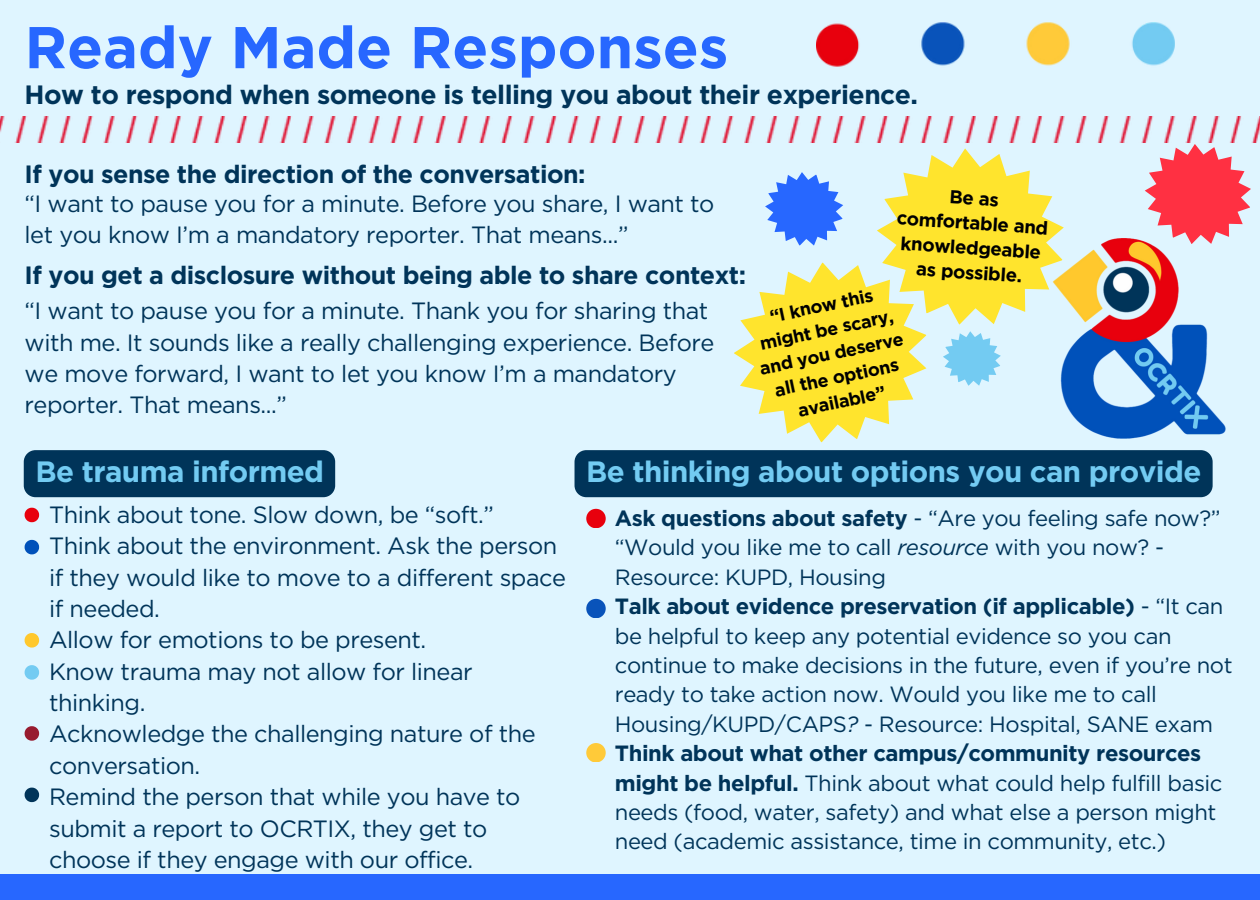
<style>
.page{position:relative;width:1260px;height:900px;background:#dff5ff}
.page>*{position:absolute;margin:0;border:0;box-sizing:border-box;transform-origin:0 0}
.t1{font:700 58.75px "Gotham";color:#2767ff}
.t2{font:700 29.5px "Gotham";letter-spacing:-.02em;color:#73cbf2}
.t3{font:700 26.5px "Gotham";letter-spacing:-.02em;color:#003459}
.t4{font:700 25px "Gotham";letter-spacing:-.02em;color:#003459}
.t5{font:23.5px/31.2px "Gotham";letter-spacing:-.02em;color:#003459}
.t6{font:22px/29.5px "Gotham";letter-spacing:-.02em;color:#003459}
.t7{font:700 18.5px/24.8px "Gotham";color:#000;text-align:center}
.t8{font:700 18px/24.5px "Gotham";color:#000;text-align:center}
.s1{font-weight:700}
.s2{font-style:italic}
</style>
<div class="page">
<div style="left:0;top:874px;width:1260px;height:26px;background:#2767ff"></div>
<img style="left:817px;top:22px;width:358px;height:45px">
<img style="left:0;top:116px;width:1260px;height:27px">
<svg style="left:25px;top:508px;width:14px;height:14px"></svg>
<svg style="left:25px;top:540px;width:14px;height:14px"></svg>
<svg style="left:25px;top:633px;width:14px;height:15px"></svg>
<svg style="left:25px;top:665px;width:14px;height:15px"></svg>
<svg style="left:25px;top:726px;width:14px;height:15px"></svg>
<svg style="left:587px;top:509px;width:19px;height:19px"></svg>
<svg style="left:587px;top:599px;width:19px;height:19px"></svg>
<svg style="left:587px;top:743px;width:19px;height:19px"></svg>
<div style="left:24px;top:450px;width:311px;height:47px;background:#003459;border-radius:12px"></div>
<div style="left:575px;top:450px;width:638px;height:47px;background:#003459;border-radius:12px"></div>
<img style="left:1064px;top:238px;width:162px;height:201px">
<svg style="left:1145px;top:144px;width:106px;height:100px"></svg>
<svg style="left:25px;top:788px;width:14px;height:14px"></svg>
<svg style="left:734px;top:148px;width:330px;height:295px"></svg>
<h3 class="t1" style="left:25px;top:12px;width:705px">Ready Made Responses</h3>
<h3 class="t3" style="left:25px;top:79px;width:895px">How to respond when someone is telling you about their experience.</h3>
<p class="t4" style="left:25px;top:159px;width:563px">If you sense the direction of the conversation:</p>
<h4 class="t5" style="left:25px;top:188px;width:691px">“I want to pause you for a minute. Before you share, I want to let you know I’m a mandatory reporter. That means...”</h4>
<p class="t4" style="left:25px;top:260px;width:723px">If you get a disclosure without being able to share context:</p>
<p class="t5" style="left:25px;top:295px;width:691px">“I want to pause you for a minute. Thank you for sharing that with me. It sounds like a really challenging experience. Before we move forward, I want to let you know I’m a mandatory reporter. That means...”</p>
<h2 class="t7" style="left:899px;top:180px;width:153px;rotate:4deg">Be as comfortable and knowledgeable as possible.</h2>
<p class="t8" style="left:747px;top:309px;width:148px;rotate:-12deg">“I know this might be scary, and you deserve all the options available”</p>
<h4 class="t2" style="left:36px;top:454px;width:290px">Be trauma informed</h4>
<h2 class="t2" style="left:586px;top:454px;width:617px">Be thinking about options you can provide</h2>
<h2 class="t5" style="left:49px;top:499px;width:519px">Think about tone. Slow down, be “soft.”<br>Think about the environment. Ask the person if they would like to move to a different space if needed.<br>Allow for emotions to be present.<br>Know trauma may not allow for linear thinking.<br>Acknowledge the challenging nature of the conversation.<br>Remind the person that while you have to submit a report to OCRTIX, they get to choose if they engage with our office.</h2>
<p class="t6" style="left:615px;top:503px;width:619px"><span class="s1">Ask questions about safety</span> - “Are you feeling safe now?” “Would you like me to call <span class="s2">resource</span> with you now? - Resource: KUPD, Housing<br><span class="s1">Talk about evidence preservation (if applicable)</span> - “It can be helpful to keep any potential evidence so you can continue to make decisions in the future, even if you’re not ready to take action now. Would you like me to call Housing/KUPD/CAPS<span class="s2">?</span> - Resource: Hospital, SANE exam <span class="s1">Think about what other campus/community resources might be helpful.</span> Think about what could help fulfill basic needs (food, water, safety) and what else a person might need (academic assistance, time in community, etc.)</p>
</div>
